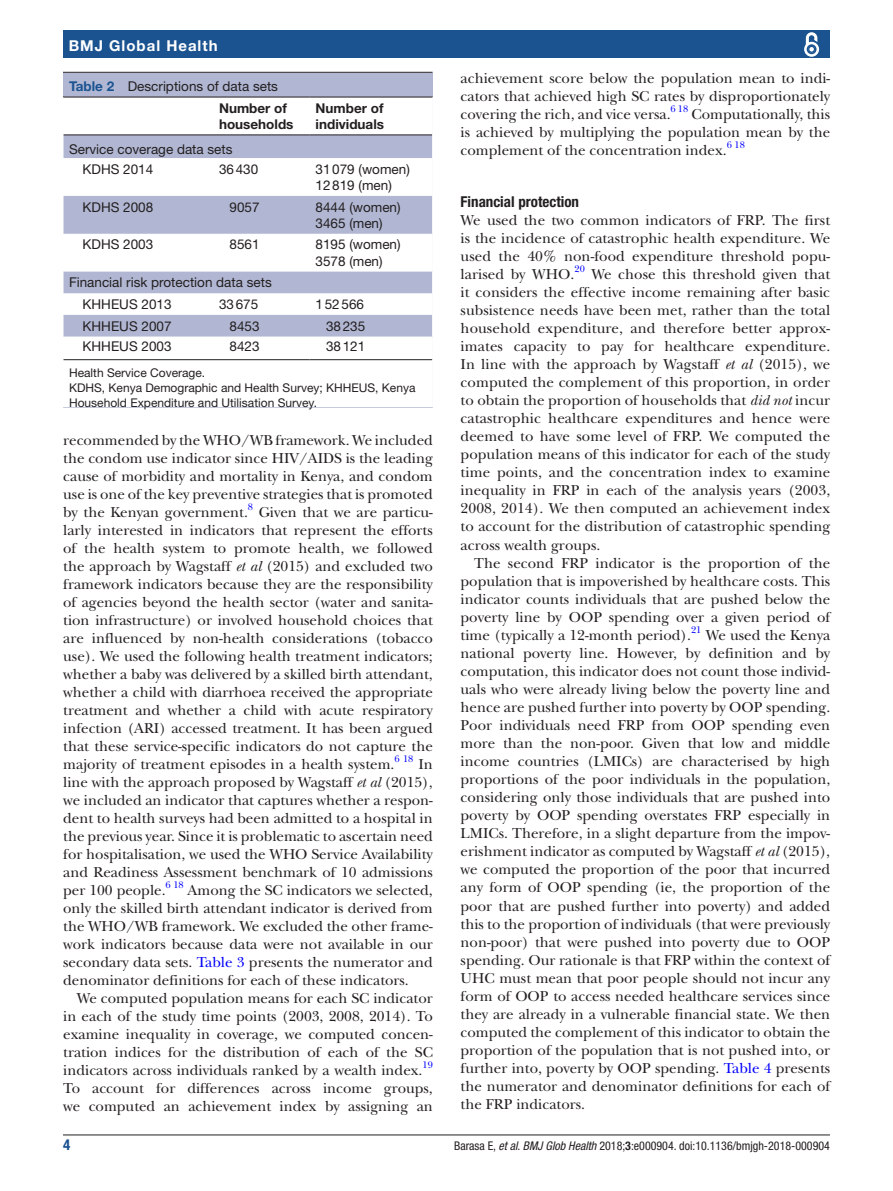
<style>
.page{position:relative;width:893px;height:1191px;background:#fff}
.page>*{position:absolute;margin:0;border:0;box-sizing:border-box;transform-origin:0 0}
.t1{font:15px/18px "New Baskerville";color:#231f20;text-align:justify}
.t2{font:700 condensed 15px "Helvetica Neue LT Std";color:#231f20}
.t3{font:700 15px "Helvetica Neue LT Std";letter-spacing:.065em;color:#fff}
.t4{font:700 condensed 15px "Helvetica Neue LT Std";color:#1b5391}
.t5{font:13.5px/16.2px "Helvetica Neue LT Std";color:#231f20}
.t6{font:700 13.5px/16.2px "Helvetica Neue LT Std";color:#231f20}
.t7{font:12px/15px "Helvetica Neue LT Std";color:#231f20}
.t8{font:condensed 12px "Helvetica Neue LT Std";color:#231f20}
.t9{font:9.9px "New Baskerville";color:#00f}
.s1{font-weight:700;color:#1b5391}
.s2{font-weight:700}
.s3{font-style:italic}
.s4{color:#00f}
</style>
<div class="page">
<hr style="left:63px;top:1134px;width:767px;height:1px;background:#231f20">
<div style="left:63px;top:31px;width:767px;height:27px;background:#1b5391"></div>
<svg style="left:804px;top:32px;width:16px;height:25px"></svg>
<div style="left:808px;top:46px;width:7px;height:7px;border:1px solid #1b5391;border-radius:50%"></div>
<div style="left:63px;top:73px;width:370px;height:334px;background:#b1b7d3"></div>
<hr style="left:63px;top:72px;width:370px;height:1px;background:#231f20">
<svg style="left:64px;top:98px;width:368px;height:309px;fill:#fff"></svg>
<hr style="left:63px;top:97px;width:150px;height:1px;background:#231f20">
<hr style="left:63px;top:134px;width:150px;height:1px;background:#231f20">
<hr style="left:213px;top:97px;width:97px;height:1px;background:#231f20">
<hr style="left:213px;top:134px;width:97px;height:1px;background:#231f20">
<hr style="left:310px;top:97px;width:123px;height:1px;background:#231f20">
<hr style="left:310px;top:134px;width:122px;height:1px;background:#231f20">
<hr style="left:213px;top:359px;width:97px;height:1px;background:#231f20">
<hr style="left:63px;top:359px;width:150px;height:1px;background:#231f20">
<hr style="left:310px;top:359px;width:122px;height:1px;background:#231f20">
<hr style="left:63px;top:97px;width:1px;height:38px;background:#fff">
<svg style="left:63px;top:135px;width:1px;height:23px"></svg>
<hr style="left:63px;top:158px;width:1px;height:38px;background:#fff">
<hr style="left:63px;top:196px;width:1px;height:38px;background:#fff">
<hr style="left:63px;top:234px;width:1px;height:38px;background:#fff">
<svg style="left:63px;top:272px;width:1px;height:88px"></svg>
<hr style="left:63px;top:360px;width:1px;height:47px;background:#fff">
<hr style="left:432px;top:97px;width:1px;height:38px;background:#fff">
<svg style="left:432px;top:135px;width:1px;height:23px"></svg>
<hr style="left:432px;top:158px;width:1px;height:38px;background:#fff">
<hr style="left:432px;top:196px;width:1px;height:38px;background:#fff">
<hr style="left:432px;top:234px;width:1px;height:38px;background:#fff">
<svg style="left:432px;top:272px;width:1px;height:88px"></svg>
<hr style="left:432px;top:360px;width:1px;height:47px;background:#fff">
<p class="t3" style="left:69px;top:36px;width:150px">BMJ Global Health</p>
<p class="t5" style="left:219px;top:75px;width:69px;line-height:22px;text-indent:-150px"><span class="s1">Table 2</span> Descriptions of data sets<br><span class="s2">Number of</span></p>
<p class="t6" style="left:219px;top:116px;width:76px">households</p>
<p class="t6" style="left:316px;top:99px;width:70px">Number of individuals</p>
<p class="t5" style="left:83px;top:138px;width:151px;line-height:20.1px;text-indent:-14px">Service coverage data sets<br>KDHS 2014</p>
<p class="t5" style="left:219px;top:161px;width:41px">36430</p>
<p class="t5" style="left:316px;top:161px;width:96px">31079 (women)<br>12819 (men)</p>
<p class="t5" style="left:83px;top:198px;width:72px">KDHS 2008</p>
<p class="t5" style="left:230px;top:198px;width:32px">9057</p>
<p class="t5" style="left:316px;top:198px;width:87px">8444 (women)<br>3465 (men)</p>
<p class="t5" style="left:83px;top:236px;width:72px">KDHS 2003</p>
<p class="t5" style="left:230px;top:236px;width:32px">8561</p>
<p class="t5" style="left:316px;top:236px;width:87px">8195 (women)<br>3578 (men)</p>
<p class="t5" style="left:83px;top:271px;width:191px;line-height:21.6px;text-indent:-14px">Financial risk protection data sets<br>KHHEUS 2013</p>
<p class="t5" style="left:219px;top:296px;width:41px">33675</p>
<p class="t5" style="left:316px;top:296px;width:50px">152566</p>
<p class="t5" style="left:83px;top:317px;width:91px">KHHEUS 2007</p>
<p class="t5" style="left:230px;top:317px;width:32px">8453</p>
<p class="t5" style="left:326px;top:317px;width:41px">38235</p>
<p class="t5" style="left:83px;top:337px;width:91px">KHHEUS 2003</p>
<p class="t5" style="left:230px;top:337px;width:32px">8423</p>
<p class="t5" style="left:326px;top:337px;width:41px">38121</p>
<p class="t7" style="left:69px;top:365px;width:348px">Health Service Coverage.<br>KDHS, Kenya Demographic and Health Survey; KHHEUS, Kenya<br>Household Expenditure and Utilisation Survey.</p>
<p class="t1" style="left:63px;top:431px;width:371px">recommended by the WHO/WB framework. We included the condom use indicator since HIV/AIDS is the leading cause of morbidity and mortality in Kenya, and condom use is one of the key preventive strategies that is promoted by the Kenyan government.<sup>8</sup> Given that we are particu&shy;larly interested in indicators that represent the efforts of the health system to promote health, we followed the approach by Wagstaff <span class="s3">et al</span> (2015) and excluded two framework indicators because they are the responsibility of agencies beyond the health sector (water and sanita&shy;tion infrastructure) or involved household choices that are influenced by non-health considerations (tobacco use). We used the following health treatment indicators; whether a baby was delivered by a skilled birth attendant, whether a child with diarrhoea received the appropriate treatment and whether a child with acute respiratory infection (ARI) accessed treatment. It has been argued that these service-specific indicators do not capture the majority of treatment episodes in a health system.</p>
<p class="t9" style="left:394px;top:753px;width:20px">6 18</p>
<p class="t1" style="left:63px;top:755px;width:371px;text-indent:355px">In line with the approach proposed by Wagstaff <span class="s3">et al</span> (2015), we included an indicator that captures whether a respon&shy;dent to health surveys had been admitted to a hospital in the previous year. Since it is problematic to ascertain need for hospitalisation, we used the WHO Service Availability and Readiness Assessment benchmark of 10 admissions per 100 people.</p>
<p class="t9" style="left:166px;top:879px;width:20px">6 18</p>
<p class="t1" style="left:63px;top:881px;width:371px;text-indent:124px">Among the SC indicators we selected, only the skilled birth attendant indicator is derived from the WHO/WB framework. We excluded the other frame&shy;work indicators because data were not available in our secondary data sets. <span class="s4">Table 3</span> presents the numerator and denominator definitions for each of these indicators.</p>
<p class="t1" style="left:63px;top:989px;width:371px;text-indent:14px">We computed population means for each SC indicator in each of the study time points (2003, 2008, 2014). To examine inequality in coverage, we computed concen&shy;tration indices for the distribution of each of the SC indicators across individuals ranked by a wealth index.<sup>19<br></sup>To account for differences across income groups, we computed an achievement index by assigning an</p>
<p class="t1" style="left:461px;top:69px;width:371px">achievement score below the population mean to indi&shy;cators that achieved high SC rates by disproportionately covering the rich, and vice versa.</p>
<p class="t9" style="left:671px;top:103px;width:19px">6 18</p>
<p class="t1" style="left:461px;top:105px;width:371px;text-indent:231px">Computationally, this is achieved by multiplying the population mean by the complement of the concentration index.</p>
<p class="t9" style="left:727px;top:139px;width:20px">6 18</p>
<p class="t2" style="left:461px;top:192px;width:120px">Financial protection</p>
<p class="t1" style="left:461px;top:211px;width:371px">We used the two common indicators of FRP. The first is the incidence of catastrophic health expenditure. We used the 40% non-food expenditure threshold popu&shy;larised by WHO.</p>
<p class="t9" style="left:574px;top:263px;width:12px">20</p>
<p class="t1" style="left:461px;top:265px;width:371px;text-indent:131px">We chose this threshold given that it considers the effective income remaining after basic subsistence needs have been met, rather than the total household expenditure, and therefore better approx&shy;imates capacity to pay for healthcare expenditure.<br>In line with the approach by Wagstaff <span class="s3">et al</span> (2015), we computed the complement of this proportion, in order to obtain the proportion of households that <span class="s3">did not</span> incur catastrophic healthcare expenditures and hence were deemed to have some level of FRP. We computed the population means of this indicator for each of the study time points, and the concentration index to examine inequality in FRP in each of the analysis years (2003, 2008, 2014). We then computed an achievement index to account for the distribution of catastrophic spending across wealth groups.</p>
<p class="t1" style="left:461px;top:554px;width:371px;text-indent:14px">The second FRP indicator is the proportion of the population that is impoverished by healthcare costs. This indicator counts individuals that are pushed below the poverty line by OOP spending over a given period of time (typically a 12-month period).<sup>21</sup> We used the Kenya national poverty line. However, by definition and by computation, this indicator does not count those individ&shy;uals who were already living below the poverty line and hence are pushed further into poverty by OOP spending.<br>Poor individuals need FRP from OOP spending even more than the non-poor. Given that low and middle income countries (LMICs) are characterised by high proportions of the poor individuals in the population, considering only those individuals that are pushed into poverty by OOP spending overstates FRP especially in LMICs. Therefore, in a slight departure from the impov&shy;erishment indicator as computed by Wagstaff <span class="s3">et al</span> (2015), we computed the proportion of the poor that incurred any form of OOP spending (ie, the proportion of the poor that are pushed further into poverty) and added this to the proportion of individuals (that were previously non-poor) that were pushed into poverty due to OOP spending. Our rationale is that FRP within the context of UHC must mean that poor people should not incur any form of OOP to access needed healthcare services since they are already in a vulnerable financial state. We then computed the complement of this indicator to obtain the proportion of the population that is not pushed into, or further into, poverty by OOP spending. <span class="s4">Table 4</span> presents the numerator and denominator definitions for each of the FRP indicators.</p>
<p class="t4" style="left:63px;top:1135px;width:9px">4</p>
<p class="t8" style="left:454px;top:1138px;width:377px">Barasa E, <span class="s3">et al</span>. <span class="s3">BMJ Glob Health</span> 2018;<span class="s2">3</span>:e000904. doi:10.1136/bmjgh-2018-000904</p>
</div>
